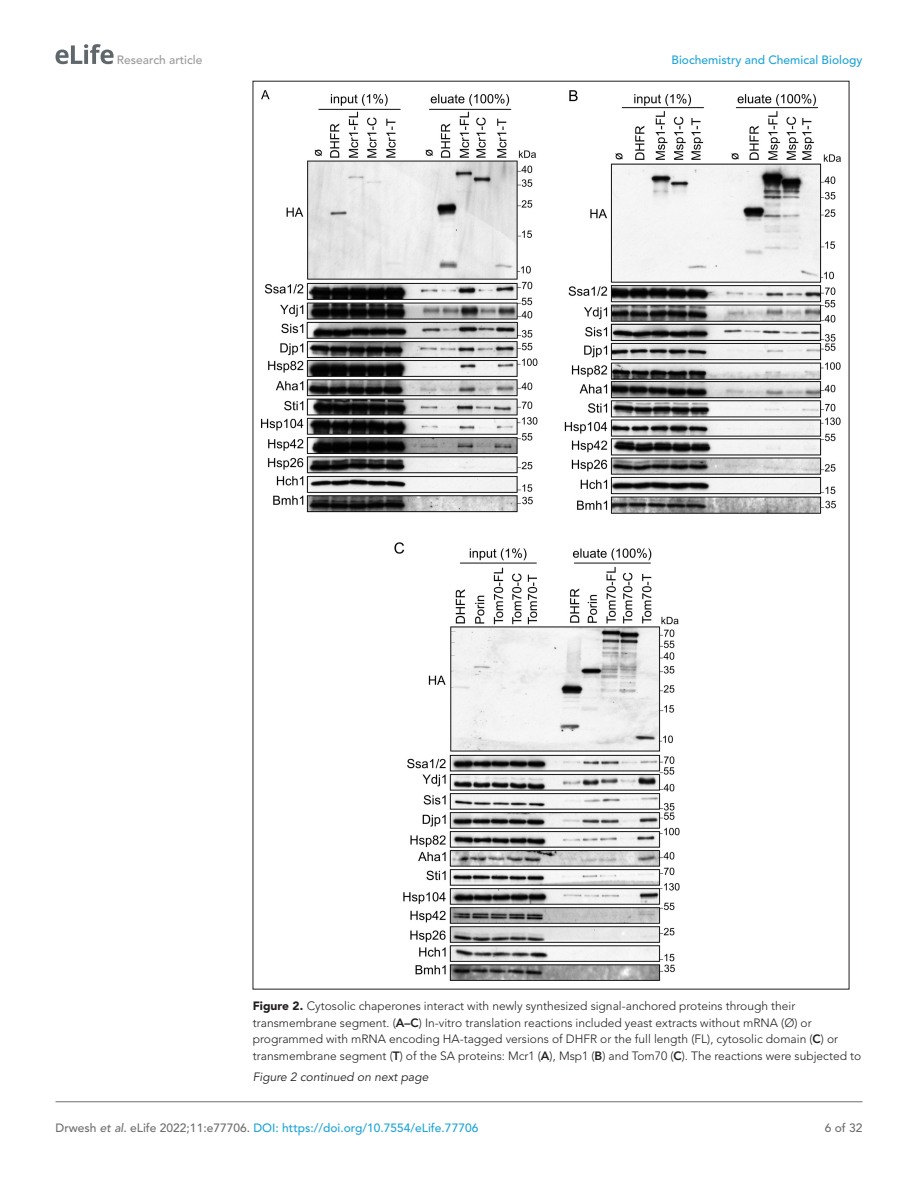
<style>
.page{position:relative;width:918px;height:1188px;background:#fff}
.page>*{position:absolute;margin:0;border:0;box-sizing:border-box;transform-origin:0 0}
.t1{font:300 12px/16.5px "Avenir LT Std";color:#231f20}
.t2{font:500 12px "Avenir LT Std";color:#1ea4d7}
.t3{font:italic 12px "Avenir LT Std";color:#231f20}
.t4{font:500 12px "Avenir LT Std";color:#9a9a9a}
.t5{font:500 12px "Avenir LT Std";color:#6e6e70}
.s1{font-weight:900}
.s2{font-weight:800}
.s3{color:#6e6e70}
.s4{font-style:italic;color:#6e6e70}
</style>
<div class="page">
<svg style="left:56px;top:44px;width:58px;height:20px"></svg>
<hr style="left:56px;top:1101px;width:806px;height:1px;background:#6e6e70">
<img style="left:262px;top:90px;width:578px;height:890px">
<p class="t4" style="left:117px;top:53px;width:87px">Research article</p>
<p class="t2" style="left:672px;top:53px;width:192px">Biochemistry and Chemical Biology</p>
<p class="t1" style="left:253px;top:998px;width:610px"><span class="s1">Figure 2.</span> Cytosolic chaperones interact with newly synthesized signal-anchored proteins through their transmembrane segment. (<span class="s2">A–C</span>) In-vitro translation reactions included yeast extracts without mRNA (Ø) or programmed with mRNA encoding HA-tagged versions of DHFR or the full length (FL), cytosolic domain (<span class="s2">C</span>) or transmembrane segment (<span class="s2">T</span>) of the SA proteins: Mcr1 (<span class="s2">A</span>), Msp1 (<span class="s2">B</span>) and Tom70 (<span class="s2">C</span>). The reactions were subjected to</p>
<p class="t3" style="left:253px;top:1070px;width:177px">Figure 2 continued on next page</p>
<p class="t2" style="left:56px;top:1121px;width:424px"><span class="s3">Drwesh</span> <span class="s4">et al</span><span class="s3">. eLife 2022;11:e77706.</span> DOI: https://doi.org/10.7554/eLife.77706</p>
<p class="t5" style="left:825px;top:1121px;width:39px">6 of 32</p>
</div>
